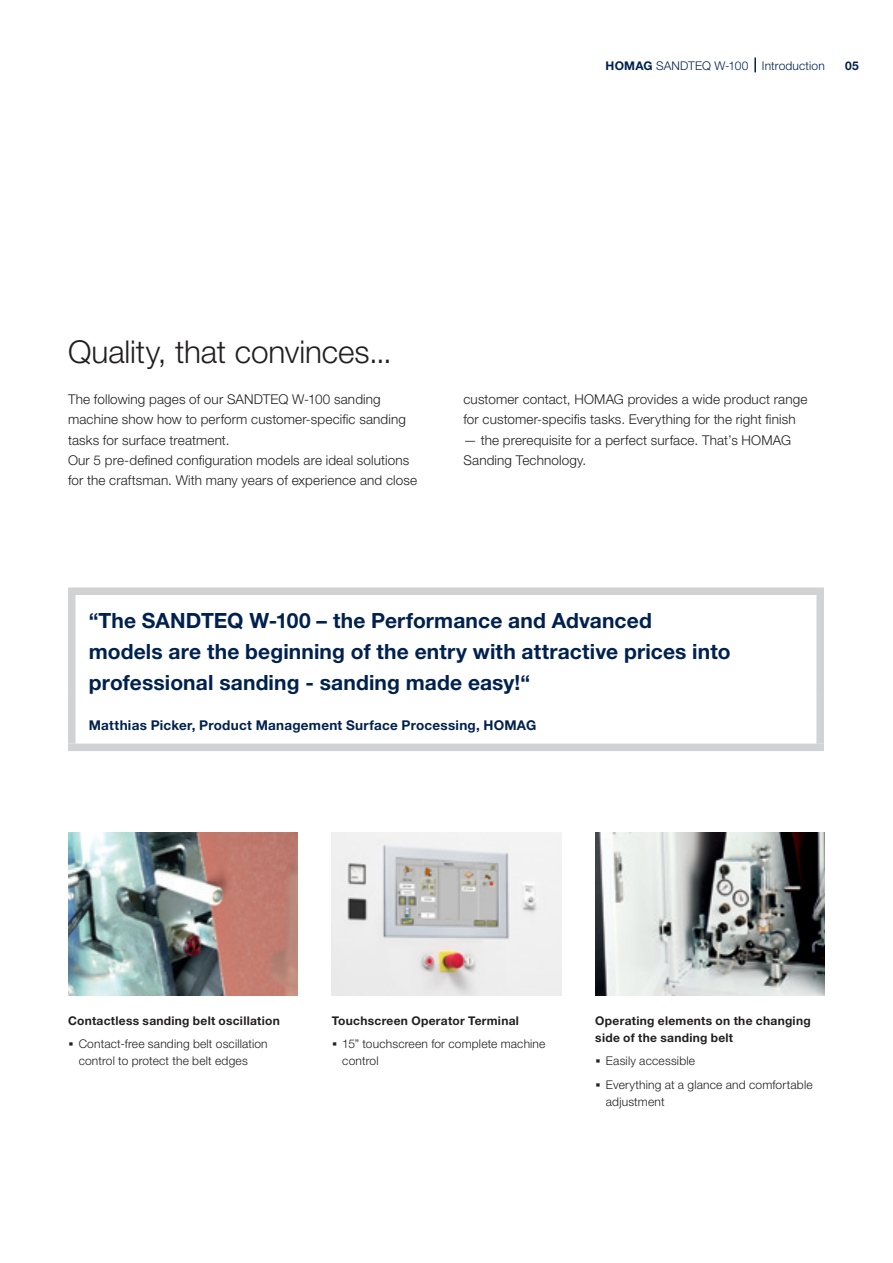
<style>
.page{position:relative;width:893px;height:1263px;background:#fff}
.page>*{position:absolute;margin:0;border:0;box-sizing:border-box;transform-origin:0 0}
._01_Headline_21pt_25{font:300 31.5px "Helvetica Neue LTW1 G";letter-spacing:-.005em;color:#231f20}
._04_Zitat_14pt_20_5p{font:700 21px/30.8px "Helvetica Neue LTW1 G";letter-spacing:.005em;color:#00214f}
._03_Copy_9pt_light{font:300 13.5px/20.4px "Helvetica Neue LTW1 G";letter-spacing:.01em;color:#231f20}
._04_Zitat_14pt_20_5p-2{font:700 13.5px "Helvetica Neue LTW1 G";letter-spacing:.02em;color:#00214f}
.t1{font:300 12px/17.2px "Helvetica Neue LTW1 G";letter-spacing:.015em;color:#231f20}
._05_BU_8Pt_13_6pt_Bu{font:700 12px/17.2px "Helvetica Neue LTW1 G";letter-spacing:.025em;color:#231f20}
.Musterseiten_Rubrike{font:300 12px "Helvetica Neue LTW1 G";letter-spacing:.015em;color:#00214f}
.t2{font:700 12px "Helvetica Neue LTW1 G";color:#00214f}
.s1{font-weight:700}
.s2{font-weight:700;font-size:21px}
</style>
<div class="page">
<img style="left:595px;top:832px;width:230px;height:163px">
<img style="left:68px;top:832px;width:230px;height:163px">
<img style="left:332px;top:832px;width:229px;height:163px">
<svg style="left:754px;top:58px;width:2px;height:14px"></svg>
<div style="left:68px;top:587px;width:756px;height:8px;background:#d1d2d4"></div>
<div style="left:68px;top:595px;width:8px;height:99px;background:#d1d2d4"></div>
<div style="left:816px;top:595px;width:8px;height:99px;background:#d1d2d4"></div>
<div style="left:68px;top:694px;width:8px;height:49px;background:#d1d2d4"></div>
<div style="left:816px;top:694px;width:8px;height:49px;background:#d1d2d4"></div>
<div style="left:68px;top:743px;width:756px;height:8px;background:#d1d2d4"></div>
<p class="Musterseiten_Rubrike" style="left:606px;top:58px;width:221px"><span class="s1">HOMAG</span> SANDTEQ W-100 Introduction</p>
<p class="t2" style="left:845px;top:58px;width:15px">05</p>
<p class="_01_Headline_21pt_25" style="left:68px;top:333px;width:325px">Quality, that convinces...</p>
<p class="_03_Copy_9pt_light" style="left:68px;top:389px;width:339px">The following pages of our SANDTEQ W-100 sanding machine show how to perform customer-specific sanding tasks for surface treatment.</p>
<p class="_03_Copy_9pt_light" style="left:68px;top:450px;width:351px">Our 5 pre-defined configuration models are ideal solutions for the craftsman. With many years of experience and close</p>
<p class="_03_Copy_9pt_light" style="left:463px;top:389px;width:345px">customer contact, HOMAG provides a wide product range for customer-specifis tasks. Everything for the right finish</p>
<p class="_03_Copy_9pt_light" style="left:463px;top:430px;width:329px">— the prerequisite for a perfect surface. That’s HOMAG<br>Sanding Technology.</p>
<p class="_04_Zitat_14pt_20_5p" style="left:89px;top:605px;width:643px">“The SANDTEQ W-100 – the Performance and Advanced models are the beginning of the entry with attractive prices into professional sanding - sanding made easy!“</p>
<p class="_04_Zitat_14pt_20_5p-2" style="left:89px;top:717px;width:449px">Matthias Picker, Product Management Surface Processing, HOMAG</p>
<p class="_05_BU_8Pt_13_6pt_Bu" style="left:68px;top:1011px;width:213px">Contactless sanding belt oscillation</p>
<p class="t1" style="left:79px;top:1035px;width:191px;text-indent:-11px"><span class="s2">·</span> Contact-free sanding belt oscillation control to protect the belt edges</p>
<p class="_05_BU_8Pt_13_6pt_Bu" style="left:332px;top:1011px;width:189px">Touchscreen Operator Terminal</p>
<p class="t1" style="left:342px;top:1035px;width:205px;text-indent:-11px"><span class="s2">·</span> 15” touchscreen for complete machine control</p>
<p class="_05_BU_8Pt_13_6pt_Bu" style="left:595px;top:1011px;width:217px">Operating elements on the changing side of the sanding belt</p>
<p class="t1" style="left:595px;top:1052px;width:101px"><span class="s2">·</span> Easily accessible</p>
<p class="t1" style="left:606px;top:1076px;width:208px;text-indent:-11px"><span class="s2">·</span> Everything at a glance and comfortable adjustment</p>
</div>
